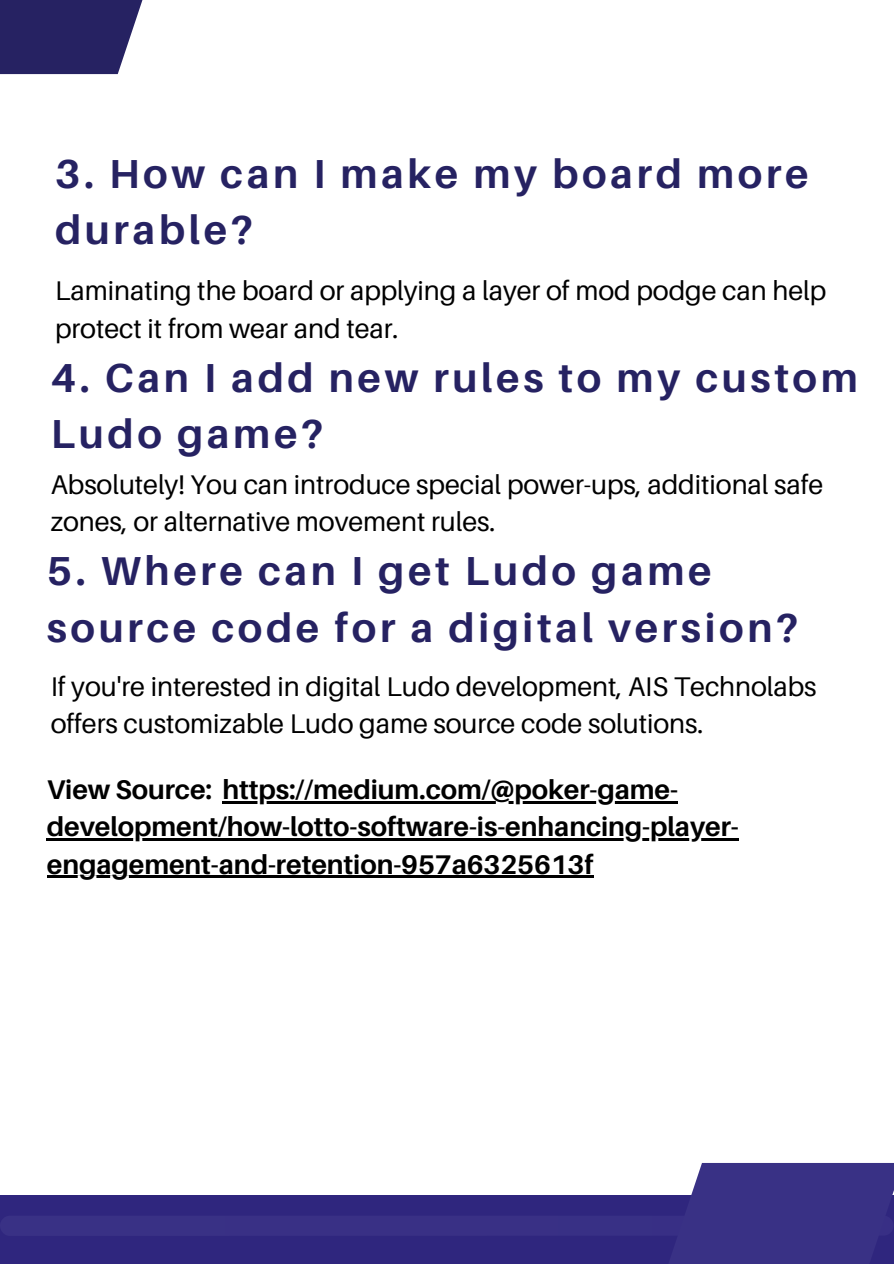
<style>
.page{position:relative;width:894px;height:1264px;background:#fff}
.page>*{position:absolute;margin:0;border:0;box-sizing:border-box;transform-origin:0 0}
.t1{font:700 40.5px/56.2px "Aileron";letter-spacing:.09em;color:#262262}
.t2{font:27px/37.2px "Aileron";letter-spacing:-.005em;color:#000}
.t3{font:700 27px "Aileron";letter-spacing:-.005em;color:#000}
</style>
<div class="page">
<div style="left:0;top:1195px;width:893px;height:68px;background:#2f267e"></div>
<div style="left:0;top:1215px;width:893px;height:20px;background:#393085;border-radius:10px"></div>
<div style="left:634px;top:1162px;width:259px;height:101px;background:#393185"></div>
<svg style="left:0;top:0;width:143px;height:74px;background:#393570"></svg>
<hr style="left:222px;top:801px;width:456px;height:2px;background:#000">
<hr style="left:47px;top:838px;width:691px;height:2px;background:#000">
<hr style="left:47px;top:875px;width:546px;height:3px;background:#000">
<h1 class="t1" style="left:55px;top:145px;width:754px">3. How can I make my board more durable?</h1>
<p class="t2" style="left:55px;top:272px;width:772px">Laminating the board or applying a layer of mod podge can help protect it from wear and tear.</p>
<h2 class="t1" style="left:51px;top:348px;width:808px">4. Can I add new rules to my custom<br>Ludo game?</h2>
<p class="t2" style="left:51px;top:465px;width:774px">Absolutely! You can introduce special power-ups, additional safe zones, or alternative movement rules.</p>
<p class="t1" style="left:47px;top:542px;width:752px">5. Where can I get Ludo game source code for a digital version?</p>
<p class="t2" style="left:51px;top:667px;width:767px">If you're interested in digital Ludo development, AIS Technolabs offers customizable Ludo game source code solutions.</p>
<h1 class="t3" style="left:47px;top:773px;width:632px">View Source: https://medium.com/@poker-game-</h1>
<h1 class="t3" style="left:47px;top:810px;width:693px">development/how-lotto-software-is-enhancing-player-</h1>
<p class="t3" style="left:47px;top:847px;width:548px">engagement-and-retention-957a6325613f</p>
</div>
